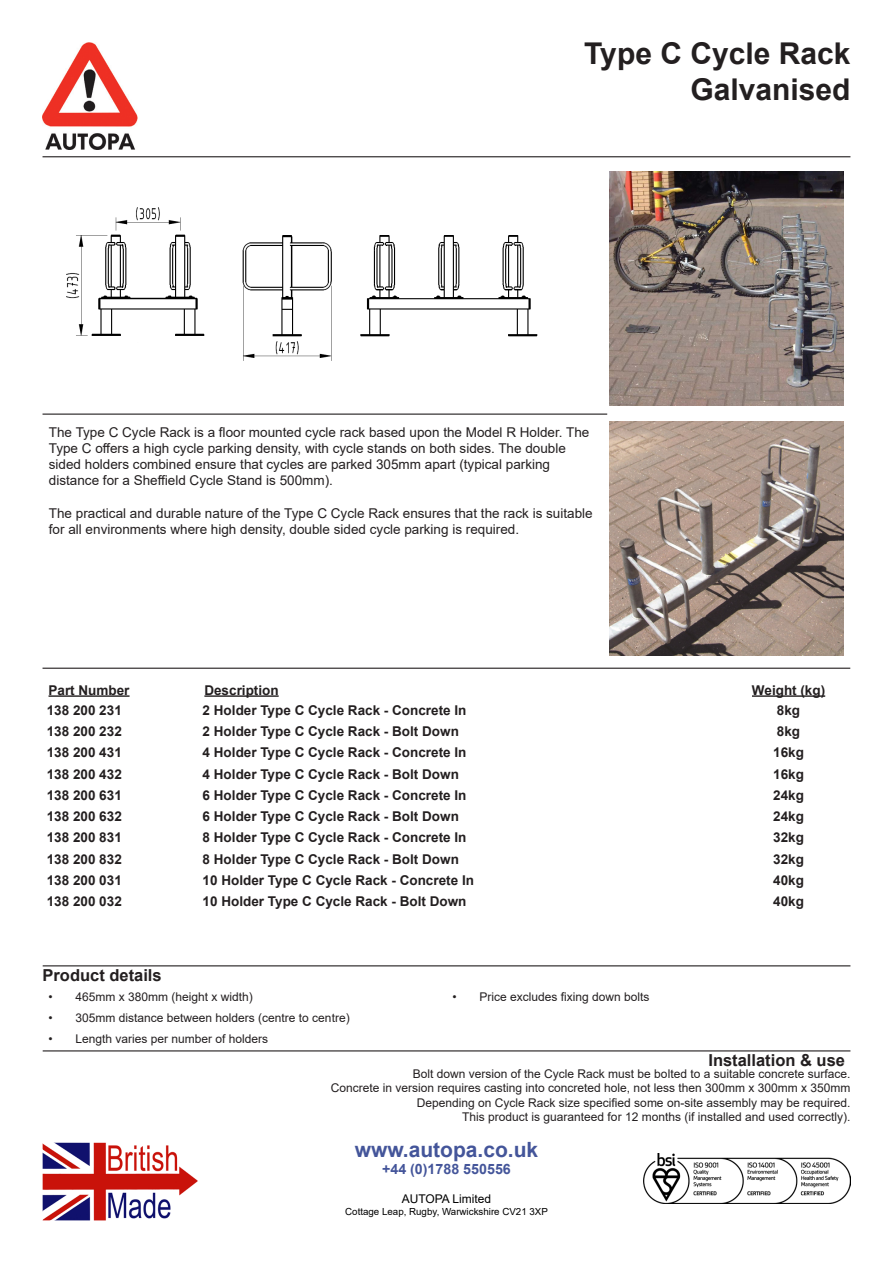
<style>
.page{position:relative;width:893px;height:1263px;background:#fff}
.page>*{position:absolute;margin:0;border:0;box-sizing:border-box;transform-origin:0 0}
.t1{font:700 30px "Arial";color:#231f20}
.t2{font:700 21px "Arial";color:#44559a}
.t3{font:700 16.5px "Arial";color:#231f20}
.t4{font:700 14.25px "Arial";color:#44559a}
.t5{font:700 13.5px "Arial";color:#231f20}
.t6{font:13.5px/16.2px "Arial";color:#231f20}
.t7{font:12px "Arial";color:#231f20}
.t8{font:12px "Arial";color:#000}
.t9{font:9.75px "Arial";color:#000}
</style>
<div class="page">
<img style="left:644px;top:1154px;width:206px;height:49px">
<img style="left:43px;top:1143px;width:155px;height:77px">
<img style="left:67px;top:207px;width:471px;height:154px">
<img style="left:42px;top:43px;width:95px;height:107px">
<hr style="left:43px;top:156px;width:807px;height:1px;background:#231f20">
<hr style="left:43px;top:414px;width:564px;height:1px;background:#231f20">
<hr style="left:49px;top:695px;width:81px;height:2px;background:#231f20">
<hr style="left:204px;top:695px;width:75px;height:2px;background:#231f20">
<hr style="left:752px;top:695px;width:73px;height:2px;background:#231f20">
<img style="left:610px;top:171px;width:233px;height:234px">
<img style="left:610px;top:422px;width:233px;height:233px">
<hr style="left:43px;top:668px;width:807px;height:1px;background:#231f20">
<hr style="left:43px;top:965px;width:807px;height:1px;background:#231f20">
<hr style="left:43px;top:1050px;width:807px;height:1px;background:#231f20">
<p class="t1" style="left:584px;top:33px;width:268px">Type C Cycle Rack</p>
<p class="t1" style="left:690px;top:69px;width:162px">Galvanised</p>
<p class="t6" style="left:49px;top:424px;width:542px">The Type C Cycle Rack is a floor mounted cycle rack based upon the Model R Holder. The Type C offers a high cycle parking density, with cycle stands on both sides. The double sided holders combined ensure that cycles are parked 305mm apart (typical parking distance for a Sheffield Cycle Stand is 500mm).</p>
<p class="t6" style="left:49px;top:505px;width:545px">The practical and durable nature of the Type C Cycle Rack ensures that the rack is suitable for all environments where high density, double sided cycle parking is required.</p>
<p class="t5" style="left:49px;top:680px;width:83px">Part Number</p>
<p class="t5" style="left:204px;top:680px;width:76px">Description</p>
<p class="t5" style="left:752px;top:680px;width:75px">Weight (kg)</p>
<p class="t5" style="left:47px;top:700px;width:77px">138 200 231</p>
<p class="t5" style="left:203px;top:700px;width:265px">2 Holder Type C Cycle Rack - Concrete In</p>
<p class="t5" style="left:777px;top:700px;width:25px">8kg</p>
<p class="t5" style="left:47px;top:722px;width:77px">138 200 232</p>
<p class="t5" style="left:203px;top:722px;width:258px">2 Holder Type C Cycle Rack - Bolt Down</p>
<p class="t5" style="left:777px;top:722px;width:25px">8kg</p>
<p class="t5" style="left:47px;top:743px;width:77px">138 200 431</p>
<p class="t5" style="left:203px;top:743px;width:265px">4 Holder Type C Cycle Rack - Concrete In</p>
<p class="t5" style="left:773px;top:743px;width:32px">16kg</p>
<p class="t5" style="left:47px;top:764px;width:77px">138 200 432</p>
<p class="t5" style="left:203px;top:764px;width:258px">4 Holder Type C Cycle Rack - Bolt Down</p>
<p class="t5" style="left:773px;top:764px;width:32px">16kg</p>
<p class="t5" style="left:47px;top:785px;width:77px">138 200 631</p>
<p class="t5" style="left:203px;top:785px;width:265px">6 Holder Type C Cycle Rack - Concrete In</p>
<p class="t5" style="left:773px;top:785px;width:32px">24kg</p>
<p class="t5" style="left:47px;top:807px;width:77px">138 200 632</p>
<p class="t5" style="left:203px;top:807px;width:258px">6 Holder Type C Cycle Rack - Bolt Down</p>
<p class="t5" style="left:773px;top:807px;width:32px">24kg</p>
<p class="t5" style="left:47px;top:828px;width:77px">138 200 831</p>
<p class="t5" style="left:203px;top:828px;width:265px">8 Holder Type C Cycle Rack - Concrete In</p>
<p class="t5" style="left:773px;top:828px;width:32px">32kg</p>
<p class="t5" style="left:47px;top:849px;width:77px">138 200 832</p>
<p class="t5" style="left:203px;top:849px;width:258px">8 Holder Type C Cycle Rack - Bolt Down</p>
<p class="t5" style="left:773px;top:849px;width:32px">32kg</p>
<p class="t5" style="left:47px;top:870px;width:77px">138 200 031</p>
<p class="t5" style="left:203px;top:870px;width:273px">10 Holder Type C Cycle Rack - Concrete In</p>
<p class="t5" style="left:773px;top:870px;width:32px">40kg</p>
<p class="t5" style="left:47px;top:892px;width:77px">138 200 032</p>
<p class="t5" style="left:203px;top:892px;width:265px">10 Holder Type C Cycle Rack - Bolt Down</p>
<p class="t5" style="left:773px;top:892px;width:32px">40kg</p>
<p class="t3" style="left:43px;top:963px;width:121px">Product details</p>
<p class="t7" style="left:49px;top:989px;width:206px">• 465mm x 380mm (height x width)</p>
<p class="t7" style="left:452px;top:989px;width:199px">• Price excludes fixing down bolts</p>
<p class="t7" style="left:49px;top:1009px;width:303px">• 305mm distance between holders (centre to centre)</p>
<p class="t7" style="left:49px;top:1030px;width:221px">• Length varies per number of holders</p>
<p class="t3" style="left:708px;top:1048px;width:138px">Installation &amp; use</p>
<p class="t7" style="left:413px;top:1065px;width:439px">Bolt down version of the Cycle Rack must be bolted to a suitable concrete surface.</p>
<p class="t7" style="left:331px;top:1080px;width:521px">Concrete in version requires casting into concreted hole, not less then 300mm x 300mm x 350mm</p>
<p class="t7" style="left:417px;top:1094px;width:435px">Depending on Cycle Rack size specified some on-site assembly may be required.</p>
<p class="t7" style="left:462px;top:1108px;width:390px">This product is guaranteed for 12 months (if installed and used correctly).</p>
<p class="t2" style="left:355px;top:1135px;width:185px">www.autopa.co.uk</p>
<p class="t4" style="left:382px;top:1159px;width:130px">+44 (0)1788 550556</p>
<p class="t8" style="left:402px;top:1190px;width:91px">AUTOPA Limited</p>
<p class="t9" style="left:345px;top:1204px;width:204px">Cottage Leap, Rugby, Warwickshire CV21 3XP</p>
</div>
